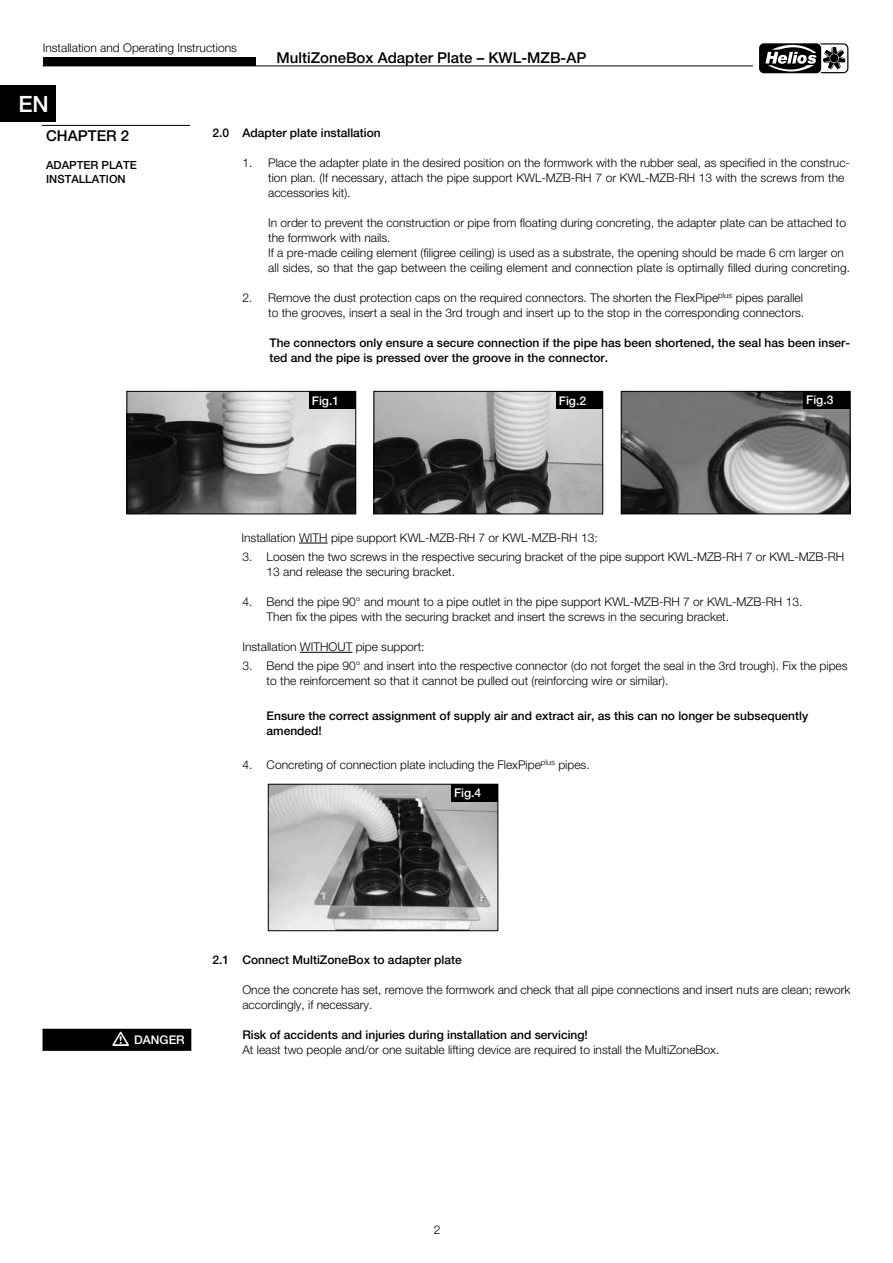
<style>
.page{position:relative;width:893px;height:1263px;background:#fff}
.page>*{position:absolute;margin:0;border:0;box-sizing:border-box;transform-origin:0 0}
.t1{font:500 22.5px "Helvetica Neue";color:#fff}
.t2{font:500 15px "Helvetica Neue";color:#000}
.t3{font:300 12px/15px "Helvetica Neue";color:#000}
.t4{font:500 12px/15px "Helvetica Neue";color:#000}
.t5{font:500 12px "Helvetica Neue";color:#fff}
.t6{font:500 11.25px/14.2px "Helvetica Neue";color:#000}
</style>
<div class="page">
<hr style="left:43px;top:66px;width:710px;height:1px;background:#000">
<div style="left:43px;top:57px;width:212px;height:9px;background:#000"></div>
<svg style="left:759px;top:43px;width:90px;height:31px"></svg>
<div style="left:759px;top:43px;width:62px;height:30px;background:#000;border-radius:5px"></div>
<svg style="left:765px;top:43px;width:83px;height:30px"></svg>
<div style="left:0;top:85px;width:55px;height:36px;background:#000"></div>
<svg style="left:299px;top:543px;width:29px;height:1px"></svg>
<hr style="left:300px;top:652px;width:52px;height:1px;background:#000">
<img style="left:128px;top:393px;width:226px;height:119px">
<div style="left:126px;top:391px;width:230px;height:123px;border:1px solid #000"></div>
<div style="left:309px;top:391px;width:47px;height:18px;background:#000"></div>
<img style="left:623px;top:393px;width:225px;height:119px">
<div style="left:621px;top:391px;width:229px;height:123px;border:1px solid #000"></div>
<div style="left:803px;top:391px;width:47px;height:17px;background:#000"></div>
<img style="left:375px;top:393px;width:226px;height:119px">
<div style="left:373px;top:391px;width:230px;height:123px;border:1px solid #000"></div>
<div style="left:556px;top:391px;width:47px;height:18px;background:#000"></div>
<img style="left:270px;top:786px;width:226px;height:143px">
<div style="left:268px;top:784px;width:230px;height:147px;border:1px solid #000"></div>
<div style="left:451px;top:784px;width:47px;height:17px;background:#000"></div>
<div style="left:43px;top:1029px;width:148px;height:21px;background:#000"></div>
<div style="left:43px;top:1029px;width:148px;height:22px;border:2px solid #000"></div>
<hr style="left:42px;top:125px;width:148px;height:1px;background:#000">
<p class="t3" style="left:43px;top:40px;width:196px">Installation and Operating Instructions</p>
<h1 class="t1" style="left:18px;top:91px;width:32px">EN</h1>
<h1 class="t1" style="left:33px;top:93px;width:18px">D</h1>
<p class="t2" style="left:277px;top:48px;width:311px">MultiZoneBox Adapter Plate – KWL-MZB-AP</p>
<p class="t2" style="left:46px;top:126px;width:85px">CHAPTER 2</p>
<p class="t6" style="left:46px;top:158px;width:92px">ADAPTER PLATE<br>INSTALLATION</p>
<p class="t4" style="left:213px;top:125px;width:170px">2.0 Adapter plate installation</p>
<p class="t3" style="left:268px;top:155px;width:583px;text-indent:-26px">1. Place the adapter plate in the desired position on the formwork with the rubber seal, as specified in the construc&shy;tion plan. (If necessary, attach the pipe support KWL-MZB-RH 7 or KWL-MZB-RH 13 with the screws from the accessories kit).</p>
<p class="t3" style="left:268px;top:215px;width:583px">In order to prevent the construction or pipe from floating during concreting, the adapter plate can be attached to the formwork with nails.<br>If a pre-made ceiling element (filigree ceiling) is used as a substrate, the opening should be made 6 cm larger on all sides, so that the gap between the ceiling element and connection plate is optimally filled during concreting.</p>
<p class="t3" style="left:242px;top:290px;width:563px;text-align:right">2. Remove the dust protection caps on the required connectors. The shorten the FlexPipe<sup>plus</sup> pipes parallel to the grooves, insert a seal in the 3rd trough and insert up to the stop in the corresponding connectors.</p>
<p class="t4" style="left:270px;top:335px;width:582px">The connectors only ensure a secure connection if the pipe has been shortened, the seal has been inser&shy;ted and the pipe is pressed over the groove in the connector.</p>
<p class="t5" style="left:312px;top:393px;width:29px">Fig.1</p>
<p class="t5" style="left:559px;top:393px;width:29px">Fig.2</p>
<p class="t5" style="left:806px;top:393px;width:29px">Fig.3</p>
<p class="t3" style="left:241px;top:530px;width:358px">Installation WITH pipe support KWL-MZB-RH 7 or KWL-MZB-RH 13:</p>
<p class="t3" style="left:267px;top:549px;width:579px;text-indent:-24px">3. Loosen the two screws in the respective securing bracket of the pipe support KWL-MZB-RH 7 or KWL-MZB-RH<br>13 and release the securing bracket.</p>
<p class="t3" style="left:267px;top:594px;width:537px;text-indent:-24px">4. Bend the pipe 90° and mount to a pipe outlet in the pipe support KWL-MZB-RH 7 or KWL-MZB-RH 13.<br>Then fix the pipes with the securing bracket and insert the screws in the securing bracket.</p>
<p class="t3" style="left:242px;top:639px;width:184px">Installation WITHOUT pipe support:</p>
<p class="t3" style="left:267px;top:658px;width:582px;text-indent:-24px">3. Bend the pipe 90° and insert into the respective connector (do not forget the seal in the 3rd trough). Fix the pipes to the reinforcement so that it cannot be pulled out (reinforcing wire or similar).</p>
<p class="t4" style="left:267px;top:708px;width:543px">Ensure the correct assignment of supply air and extract air, as this can no longer be subsequently amended!</p>
<p class="t3" style="left:242px;top:757px;width:349px">4. Concreting of connection plate including the FlexPipe<sup>plus</sup> pipes.</p>
<p class="t5" style="left:454px;top:786px;width:29px">Fig.4</p>
<p class="t5" style="left:134px;top:1033px;width:52px">DANGER</p>
<p class="t4" style="left:213px;top:952px;width:251px">2.1 Connect MultiZoneBox to adapter plate</p>
<p class="t3" style="left:242px;top:982px;width:610px">Once the concrete has set, remove the formwork and check that all pipe connections and insert nuts are clean; rework accordingly, if necessary.</p>
<p class="t4" style="left:242px;top:1027px;width:347px">Risk of accidents and injuries during installation and servicing!</p>
<p class="t3" style="left:242px;top:1042px;width:478px">At least two people and/or one suitable lifting device are required to install the MultiZoneBox.</p>
<p class="t3" style="left:434px;top:1222px;width:8px">2</p>
</div>
